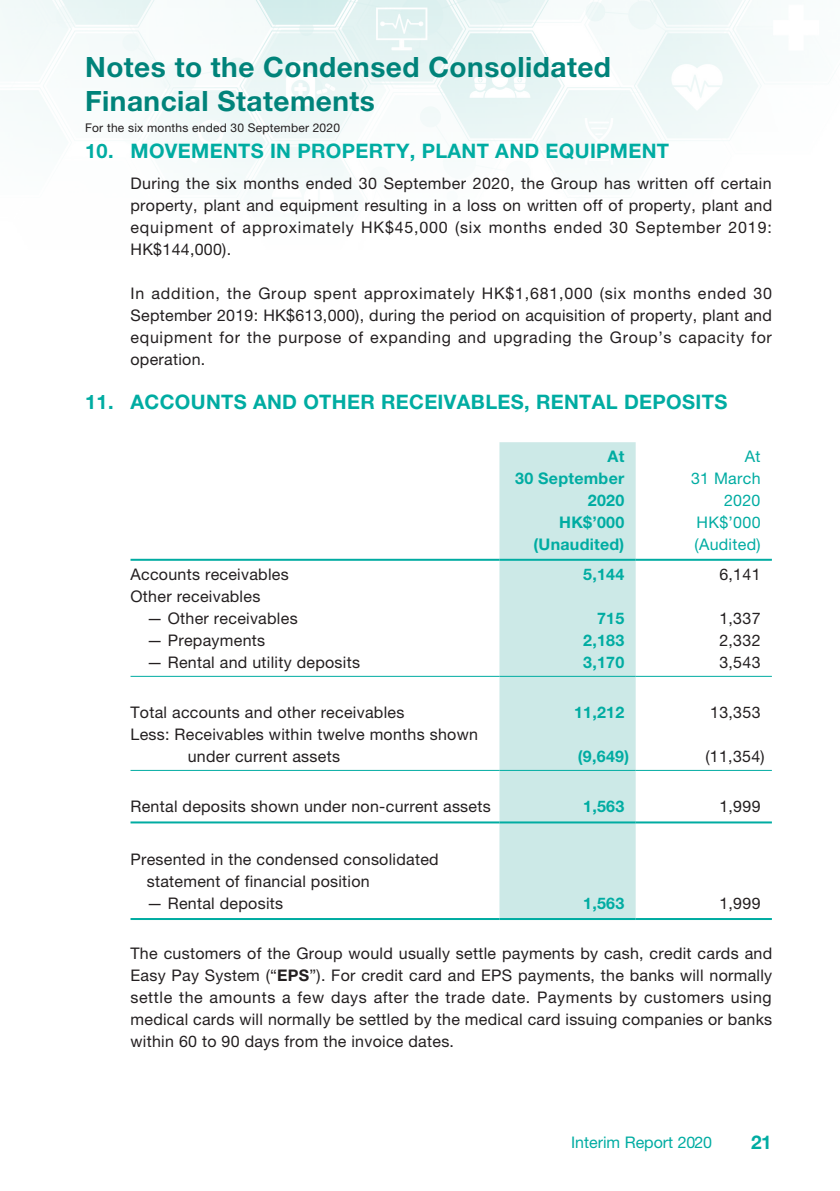
<style>
.page{position:relative;width:840px;height:1191px;background:#fff}
.page>*{position:absolute;margin:0;border:0;box-sizing:border-box;transform-origin:0 0}
.t1{font:700 28px/34px "Helvetica Neue LT Std";letter-spacing:.015em;color:#00837a}
._01_H1{font:700 20px "Helvetica Neue LT Std";letter-spacing:.015em;color:#00aca2}
.t2{font:700 19px "Helvetica Neue LT Std";color:#00aca2}
._00_txt{font:16px/22px "Helvetica Neue LT Std";letter-spacing:.045em;color:#231f20;text-align:justify}
._50_Table_txt{font:16px "Helvetica Neue LT Std";letter-spacing:.015em;color:#231f20}
._50_Table_txt-2{font:700 16px "Helvetica Neue LT Std";letter-spacing:.015em;color:#00aca2}
._50_Table_txt-3{font:16px "Helvetica Neue LT Std";letter-spacing:.015em;color:#00aca2}
.t3{font:12px "Helvetica Neue LT Std";letter-spacing:.015em;color:#231f20}
.s1{font-weight:700}
</style>
<div class="page">
<img style="left:0;top:0;width:772px;height:465px">
<div style="left:499px;top:442px;width:136px;height:476px;background:#cce9e7"></div>
<hr style="left:130px;top:559px;width:369px;height:2px;background:#00aca2">
<hr style="left:499px;top:559px;width:136px;height:2px;background:#00aca2">
<hr style="left:635px;top:559px;width:136px;height:2px;background:#00aca2">
<hr style="left:130px;top:676px;width:369px;height:1px;background:#00aca2">
<hr style="left:499px;top:676px;width:136px;height:1px;background:#00aca2">
<hr style="left:635px;top:676px;width:136px;height:1px;background:#00aca2">
<hr style="left:130px;top:770px;width:369px;height:1px;background:#00aca2">
<hr style="left:499px;top:770px;width:136px;height:1px;background:#00aca2">
<hr style="left:635px;top:770px;width:136px;height:1px;background:#00aca2">
<hr style="left:130px;top:821px;width:369px;height:2px;background:#00aca2">
<hr style="left:499px;top:821px;width:136px;height:2px;background:#00aca2">
<hr style="left:635px;top:821px;width:136px;height:2px;background:#00aca2">
<hr style="left:130px;top:918px;width:369px;height:2px;background:#00aca2">
<hr style="left:499px;top:918px;width:136px;height:2px;background:#00aca2">
<hr style="left:635px;top:918px;width:136px;height:2px;background:#00aca2">
<h1 class="t1" style="left:85px;top:49px;width:527px">Notes to the Condensed Consolidated<br>Financial Statements</h1>
<p class="t3" style="left:85px;top:120px;width:256px">For the six months ended 30 September 2020</p>
<p class="_01_H1" style="left:85px;top:139px;width:585px">10. MOVEMENTS IN PROPERTY, PLANT AND EQUIPMENT</p>
<p class="_00_txt" style="left:130px;top:172px;width:642px">During the six months ended 30 September 2020, the Group has written off certain property, plant and equipment resulting in a loss on written off of property, plant and equipment of approximately HK$45,000 (six months ended 30 September 2019:<br>HK$144,000).</p>
<p class="_00_txt" style="left:130px;top:282px;width:642px">In addition, the Group spent approximately HK$1,681,000 (six months ended 30<br>September 2019: HK$613,000), during the period on acquisition of property, plant and equipment for the purpose of expanding and upgrading the Group’s capacity for operation.</p>
<p class="_01_H1" style="left:85px;top:389px;width:643px">11. ACCOUNTS AND OTHER RECEIVABLES, RENTAL DEPOSITS</p>
<p class="_50_Table_txt-2" style="left:607px;top:446px;width:18px">At</p>
<p class="_50_Table_txt-2" style="left:515px;top:468px;width:111px">30 September</p>
<p class="_50_Table_txt-2" style="left:587px;top:490px;width:38px">2020</p>
<p class="_50_Table_txt-3" style="left:744px;top:446px;width:17px">At</p>
<p class="_50_Table_txt-3" style="left:690px;top:468px;width:71px">31 March</p>
<p class="_50_Table_txt-3" style="left:723px;top:490px;width:38px">2020</p>
<p class="_50_Table_txt-2" style="left:559px;top:512px;width:67px">HK$’000</p>
<p class="_50_Table_txt-3" style="left:696px;top:512px;width:65px">HK$’000</p>
<p class="_50_Table_txt-2" style="left:533px;top:534px;width:92px">(Unaudited)</p>
<p class="_50_Table_txt-3" style="left:694px;top:534px;width:67px">(Audited)</p>
<p class="_50_Table_txt" style="left:130px;top:565px;width:160px">Accounts receivables</p>
<p class="_50_Table_txt-2" style="left:583px;top:564px;width:43px">5,144</p>
<p class="_50_Table_txt" style="left:719px;top:565px;width:43px">6,141</p>
<p class="_50_Table_txt" style="left:130px;top:587px;width:131px">Other receivables</p>
<p class="_50_Table_txt" style="left:147px;top:609px;width:152px">— Other receivables</p>
<p class="_50_Table_txt-2" style="left:596px;top:608px;width:29px">715</p>
<p class="_50_Table_txt" style="left:719px;top:609px;width:43px">1,337</p>
<p class="_50_Table_txt" style="left:147px;top:631px;width:120px">— Prepayments</p>
<p class="_50_Table_txt-2" style="left:583px;top:630px;width:43px">2,183</p>
<p class="_50_Table_txt" style="left:719px;top:631px;width:43px">2,332</p>
<p class="_50_Table_txt" style="left:147px;top:653px;width:214px">— Rental and utility deposits</p>
<p class="_50_Table_txt-2" style="left:583px;top:652px;width:43px">3,170</p>
<p class="_50_Table_txt" style="left:719px;top:653px;width:43px">3,543</p>
<p class="_50_Table_txt" style="left:130px;top:703px;width:275px">Total accounts and other receivables</p>
<p class="_50_Table_txt-2" style="left:573px;top:702px;width:52px">11,212</p>
<p class="_50_Table_txt" style="left:709px;top:703px;width:52px">13,353</p>
<p class="_50_Table_txt" style="left:130px;top:725px;width:349px">Less: Receivables within twelve months shown</p>
<p class="_50_Table_txt" style="left:187px;top:747px;width:154px">under current assets</p>
<p class="_50_Table_txt-2" style="left:577px;top:746px;width:53px">(9,649)</p>
<p class="_50_Table_txt" style="left:705px;top:747px;width:61px">(11,354)</p>
<p class="_50_Table_txt" style="left:130px;top:797px;width:361px">Rental deposits shown under non-current assets</p>
<p class="_50_Table_txt-2" style="left:583px;top:796px;width:43px">1,563</p>
<p class="_50_Table_txt" style="left:719px;top:797px;width:43px">1,999</p>
<p class="_50_Table_txt" style="left:130px;top:849px;width:309px">Presented in the condensed consolidated</p>
<p class="_50_Table_txt" style="left:147px;top:871px;width:224px">statement of financial position</p>
<p class="_50_Table_txt" style="left:147px;top:893px;width:138px">— Rental deposits</p>
<p class="_50_Table_txt-2" style="left:583px;top:893px;width:43px">1,563</p>
<p class="_50_Table_txt" style="left:719px;top:893px;width:43px">1,999</p>
<p class="_00_txt" style="left:130px;top:941px;width:643px">The customers of the Group would usually settle payments by cash, credit cards and Easy Pay System (“<span class="s1">EPS</span>”). For credit card and EPS payments, the banks will normally settle the amounts a few days after the trade date. Payments by customers using medical cards will normally be settled by the medical card issuing companies or banks within 60 to 90 days from the invoice dates.</p>
<p class="_50_Table_txt-3" style="left:570px;top:1132px;width:142px">Interim Report 2020</p>
<p class="t2" style="left:750px;top:1130px;width:22px">21</p>
</div>
